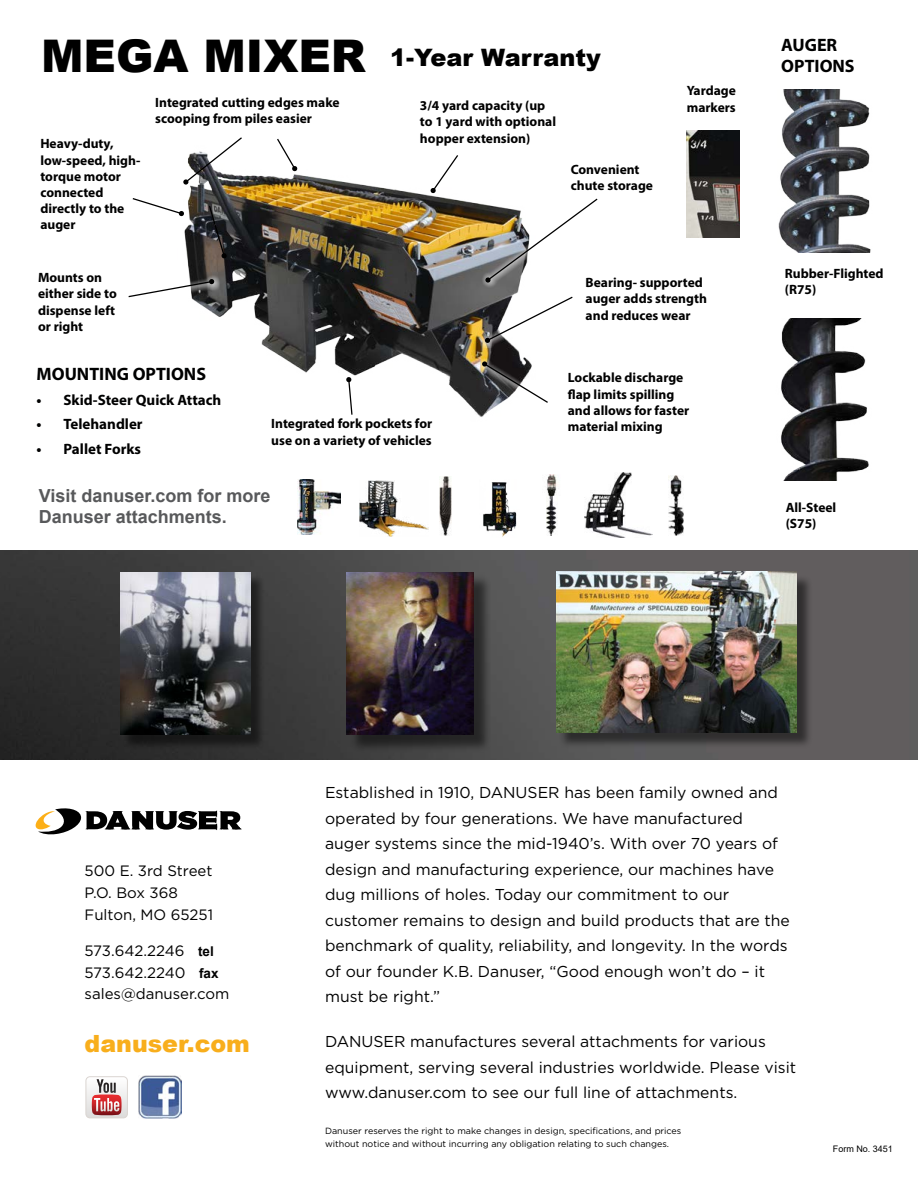
<style>
.page{position:relative;width:918px;height:1188px;background:#fff}
.page>*{position:absolute;margin:0;border:0;box-sizing:border-box;transform-origin:0 0}
.t1{font:900 24px "Arial";color:#000}
.t2{font:900 23.7px "Arial";color:#f8ae1c}
.t3{font:700 18px/21.6px "Arial";color:#58595b}
.t4{font:700 18px/21.6px "Myriad Pro";color:#000101}
.t5{font:15.75px/25.5px "Gotham";color:#000}
.t6{font:15px/21.6px "Gotham";color:#000}
.t7{font:700 15px "Myriad Pro";color:#000101}
.t8{font:700 13.5px/16.2px "Myriad Pro";color:#000}
.t9{font:700 13.5px/16.2px "Myriad Pro";color:#000101}
.t10{font:9px/12.6px "Gotham";color:#000}
.t11{font:9px "Arial";color:#000}
.s1{font-size:45px}
.s2{font-family:"Arial";font-weight:700;font-size:13.5px}
</style>
<div class="page">
<img style="left:0;top:550px;width:918px;height:209px">
<div style="left:349px;top:575px;width:143px;height:178px;background:#000;opacity:.5"></div>
<img style="left:347px;top:572px;width:127px;height:163px">
<div style="left:122px;top:574px;width:143px;height:176px;background:#000;opacity:.5"></div>
<img style="left:120px;top:572px;width:130px;height:163px">
<div style="left:559px;top:574px;width:254px;height:175px;background:#000;opacity:.5"></div>
<img style="left:556px;top:572px;width:241px;height:160px">
<svg style="left:35px;top:808px;width:207px;height:27px"></svg>
<div style="left:86px;top:1077px;width:42px;height:41px;border:1px solid #dad5d1;border-radius:4px"></div>
<svg style="left:86px;top:1077px;width:41px;height:41px"></svg>
<img style="left:139px;top:1076px;width:42px;height:42px">
<img style="left:187px;top:174px;width:333px;height:243px">
<svg style="left:430px;top:155px;width:29px;height:38px"></svg>
<img style="left:687px;top:131px;width:52px;height:107px">
<svg style="left:329px;top:369px;width:44px;height:48px"></svg>
<svg style="left:477px;top:355px;width:71px;height:54px"></svg>
<svg style="left:128px;top:273px;width:92px;height:30px"></svg>
<svg style="left:132px;top:137px;width:111px;height:122px"></svg>
<svg style="left:277px;top:139px;width:21px;height:33px"></svg>
<img style="left:778px;top:89px;width:93px;height:163px">
<img style="left:781px;top:318px;width:88px;height:162px">
<img style="left:298px;top:479px;width:43px;height:56px">
<img style="left:359px;top:480px;width:70px;height:56px">
<img style="left:483px;top:482px;width:34px;height:55px">
<img style="left:668px;top:476px;width:16px;height:59px">
<img style="left:440px;top:476px;width:11px;height:60px">
<img style="left:546px;top:496px;width:11px;height:40px">
<img style="left:584px;top:473px;width:69px;height:64px">
<svg style="left:478px;top:174px;width:120px;height:174px"></svg>
<img style="left:546px;top:474px;width:11px;height:22px">
<h1 class="t1" style="left:41px;top:40px;width:561px"><span class="s1">MEGA MIXER</span> 1-Year Warranty</h1>
<p class="t8" style="left:40px;top:135px;width:102px">Heavy-duty, low-speed, high&shy;torque motor connected directly to the auger</p>
<p class="t8" style="left:155px;top:94px;width:186px">Integrated cutting edges make scooping from piles easier</p>
<p class="t8" style="left:420px;top:97px;width:138px">3/4 yard capacity (up to 1 yard with optional hopper extension)</p>
<p class="t8" style="left:571px;top:161px;width:84px">Convenient chute storage</p>
<p class="t8" style="left:687px;top:82px;width:51px">Yardage markers</p>
<p class="t8" style="left:38px;top:269px;width:80px">Mounts on either side to dispense left or right</p>
<p class="t4" style="left:37px;top:363px;width:171px">MOUNTING OPTIONS</p>
<p class="t7" style="left:37px;top:390px;width:186px">• Skid-Steer Quick Attach</p>
<p class="t7" style="left:37px;top:415px;width:108px">• Telehandler</p>
<p class="t7" style="left:37px;top:439px;width:106px">• Pallet Forks</p>
<p class="t8" style="left:271px;top:415px;width:163px">Integrated fork pockets for use on a variety of vehicles</p>
<p class="t3" style="left:39px;top:485px;width:233px">Visit danuser.com for more<br>Danuser attachments.</p>
<p class="t8" style="left:586px;top:274px;width:123px">Bearing- supported auger adds strength and reduces wear</p>
<p class="t8" style="left:568px;top:369px;width:123px">Lockable discharge flap limits spilling and allows for faster material mixing</p>
<p class="t4" style="left:781px;top:33px;width:75px">AUGER<br>OPTIONS</p>
<p class="t9" style="left:785px;top:265px;width:100px">Rubber-Flighted (R75)</p>
<p class="t9" style="left:786px;top:499px;width:52px">All-Steel (S75)</p>
<p class="t6" style="left:85px;top:860px;width:130px">500 E. 3rd Street<br>P.O. Box 368<br>Fulton, MO 65251</p>
<p class="t6" style="left:85px;top:940px;width:147px">573.642.2246 <span class="s2">tel<br></span>573.642.2240 <span class="s2">fax </span>sales@danuser.com</p>
<h2 class="t2" style="left:85px;top:1027px;width:167px">danuser.com</h2>
<p class="t5" style="left:325px;top:780px;width:466px">Established in 1910, DANUSER has been family owned and operated by four generations. We have manufactured auger systems since the mid-1940’s. With over 70 years of design and manufacturing experience, our machines have dug millions of holes. Today our commitment to our customer remains to design and build products that are the benchmark of quality, reliability, and longevity. In the words of our founder K.B. Danuser, “Good enough won’t do – it must be right.”</p>
<p class="t5" style="left:325px;top:1029px;width:473px">DANUSER manufactures several attachments for various equipment, serving several industries worldwide. Please visit www.danuser.com to see our full line of attachments.</p>
<p class="t10" style="left:325px;top:1125px;width:358px">Danuser reserves the right to make changes in design, specifications, and prices without notice and without incurring any obligation relating to such changes.</p>
<p class="t11" style="left:833px;top:1143px;width:62px">Form No. 3451</p>
</div>
